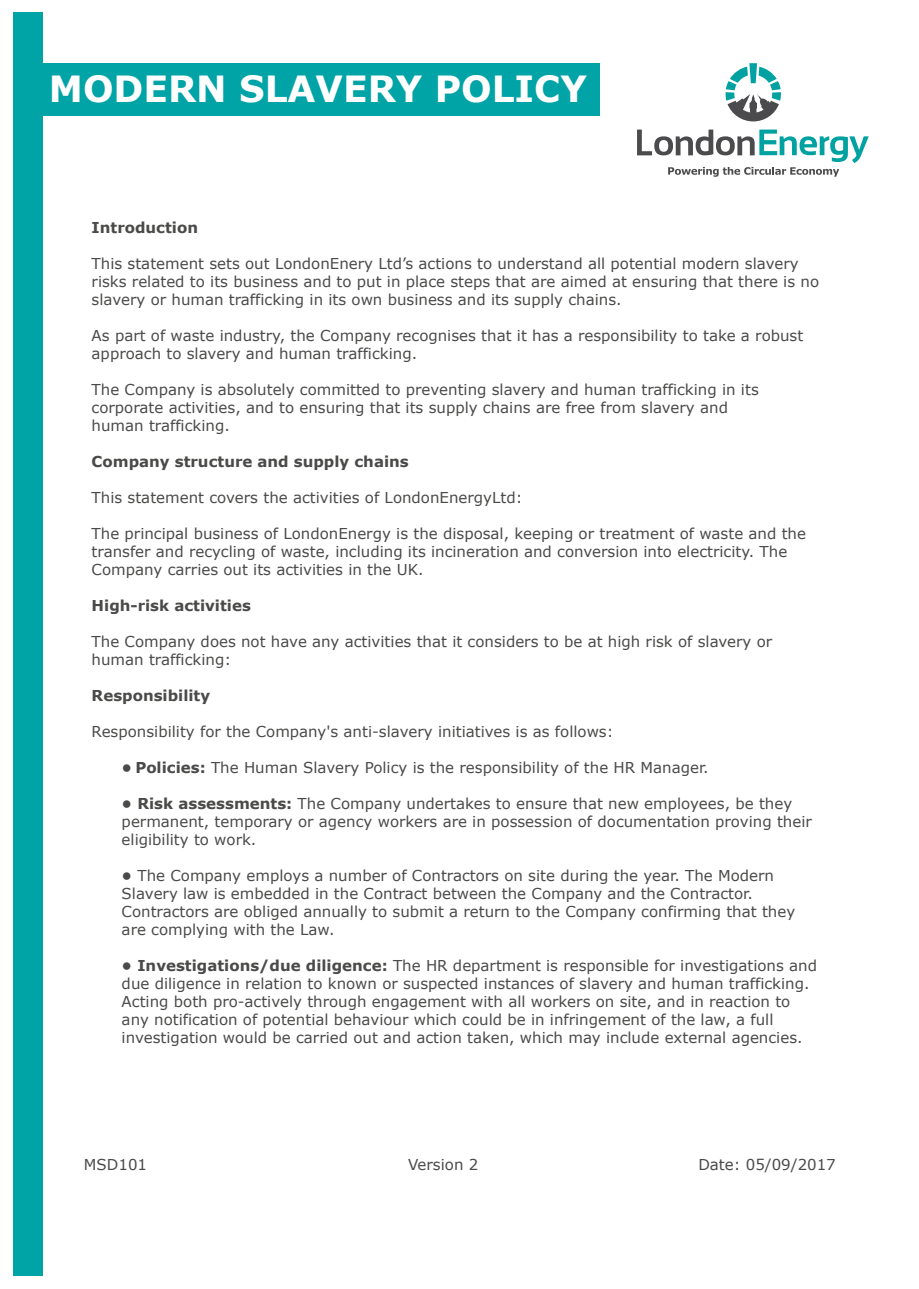
<style>
.page{position:relative;width:919px;height:1289px;background:#fff}
.page>*{position:absolute;margin:0;border:0;box-sizing:border-box;transform-origin:0 0}
.t1{font:700 36px "Verdana";color:#fff}
.t2{font:15px/18px "Verdana";color:#4a4a49}
.t3{font:700 15px "Verdana";color:#4a4a49}
.s1{font-weight:700}
</style>
<div class="page">
<svg style="left:637px;top:130px;width:231px;height:47px"></svg>
<svg style="left:725px;top:63px;width:56px;height:58px"></svg>
<div style="left:13px;top:13px;width:30px;height:1263px;background:#00a4a7"></div>
<div style="left:35px;top:63px;width:565px;height:52px;background:#00a4a7"></div>
<h1 class="t1" style="left:49px;top:66px;width:539px">MODERN SLAVERY POLICY</h1>
<p class="t3" style="left:92px;top:217px;width:108px">Introduction</p>
<p class="t2" style="left:92px;top:254px;width:729px">This statement sets out LondonEnery Ltd’s actions to understand all potential modern slavery risks related to its business and to put in place steps that are aimed at ensuring that there is no slavery or human trafficking in its own business and its supply chains.</p>
<p class="t2" style="left:92px;top:326px;width:713px">As part of waste industry, the Company recognises that it has a responsibility to take a robust approach to slavery and human trafficking.</p>
<p class="t2" style="left:92px;top:380px;width:668px">The Company is absolutely committed to preventing slavery and human trafficking in its corporate activities, and to ensuring that its supply chains are free from slavery and human trafficking.</p>
<p class="t3" style="left:92px;top:451px;width:318px">Company structure and supply chains</p>
<p class="t2" style="left:92px;top:488px;width:432px">This statement covers the activities of LondonEnergyLtd:</p>
<p class="t2" style="left:92px;top:524px;width:716px">The principal business of LondonEnergy is the disposal, keeping or treatment of waste and the transfer and recycling of waste, including its incineration and conversion into electricity. The<br>Company carries out its activities in the UK.</p>
<p class="t3" style="left:92px;top:595px;width:161px">High-risk activities</p>
<p class="t2" style="left:92px;top:632px;width:682px">The Company does not have any activities that it considers to be at high risk of slavery or human trafficking:</p>
<p class="t3" style="left:92px;top:685px;width:120px">Responsibility</p>
<p class="t2" style="left:92px;top:722px;width:523px">Responsibility for the Company's anti-slavery initiatives is as follows:</p>
<p class="t2" style="left:122px;top:758px;width:588px"><span class="s1">• Policies:</span> The Human Slavery Policy is the responsibility of the HR Manager.</p>
<p class="t2" style="left:122px;top:794px;width:691px"><span class="s1">• Risk assessments:</span> The Company undertakes to ensure that new employees, be they permanent, temporary or agency workers are in possession of documentation proving their eligibility to work.</p>
<p class="t2" style="left:122px;top:866px;width:675px"><span class="s1">•</span> The Company employs a number of Contractors on site during the year. The Modern Slavery law is embedded in the Contract between the Company and the Contractor.<br>Contractors are obliged annually to submit a return to the Company confirming that they are complying with the Law.</p>
<p class="t2" style="left:122px;top:956px;width:697px"><span class="s1">• Investigations/due diligence:</span> The HR department is responsible for investigations and due diligence in relation to known or suspected instances of slavery and human trafficking.<br>Acting both pro-actively through engagement with all workers on site, and in reaction to any notification of potential behaviour which could be in infringement of the law, a full investigation would be carried out and action taken, which may include external agencies.</p>
<p class="t2" style="left:84px;top:1155px;width:65px">MSD101</p>
<p class="t2" style="left:408px;top:1155px;width:72px">Version 2</p>
<p class="t2" style="left:698px;top:1155px;width:139px">Date: 05/09/2017</p>
</div>
